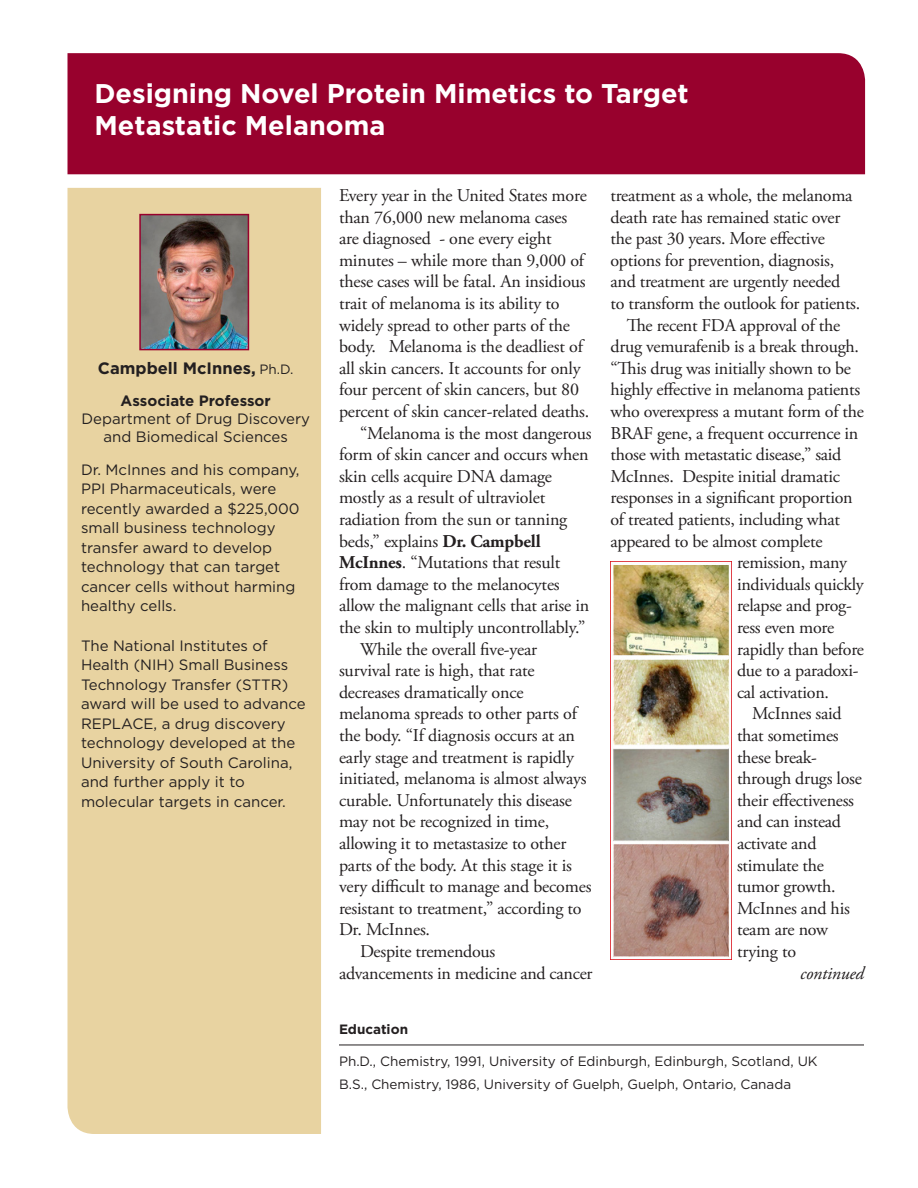
<style>
.page{position:relative;width:918px;height:1188px;background:#fff}
.page>*{position:absolute;margin:0;border:0;box-sizing:border-box;transform-origin:0 0}
.Heading_2{font:700 27px/32.4px "Gotham";color:#fff}
.Heading_1{font:18px/21.6px "Adobe Garamond Pro";letter-spacing:-.01em;color:#231f20}
.t1{font:italic 18px "Adobe Garamond Pro";letter-spacing:-.01em;color:#231f20}
.t2{font:700 16.5px "Gotham";color:#231f20}
.t3{font:15px/19.5px "Gotham";color:#231f20}
.t4{font:13.5px "Gotham";color:#231f20}
.t5{font:700 13.5px "Gotham";color:#231f20}
.s1{font-weight:400;font-size:13.5px}
.s2{font-weight:700}
</style>
<div class="page">
<div style="left:68px;top:188px;width:253px;height:946px;background:#e8d3a1"></div>
<div style="left:68px;top:53px;width:797px;height:121px;background:#98012d"></div>
<hr style="left:339px;top:1045px;width:525px;height:1px;background:#231f20">
<img style="left:142px;top:217px;width:104px;height:130px">
<div style="left:139px;top:214px;width:110px;height:136px;border:2px solid #98012d"></div>
<img style="left:610px;top:562px;width:119px;height:397px">
<p class="Heading_2" style="left:94px;top:77px;width:596px">Designing Novel Protein Mimetics to Target<br>Metastatic Melanoma</p>
<p class="t2" style="left:98px;top:358px;width:197px">Campbell McInnes, <span class="s1">Ph.D.</span></p>
<p class="t3" style="left:82px;top:391px;width:230px;line-height:18px;text-align:center"><span class="s2">Associate Professor<br></span>Department of Drug Discovery and Biomedical Sciences</p>
<p class="t3" style="left:81px;top:459px;width:220px">Dr. McInnes and his company,<br>PPI Pharmaceuticals, were recently awarded a $225,000 small business technology transfer award to develop technology that can target cancer cells without harming healthy cells.</p>
<p class="t3" style="left:81px;top:635px;width:226px">The National Institutes of<br>Health (NIH) Small Business<br>Technology Transfer (STTR) award will be used to advance<br>REPLACE, a drug discovery technology developed at the<br>University of South Carolina, and further apply it to molecular targets in cancer.</p>
<p class="Heading_1" style="left:339px;top:185px;width:252px">Every year in the United States more than 76,000 new melanoma cases are diagnosed - one every eight minutes – while more than 9,000 of these cases will be fatal. An insidious trait of melanoma is its ability to widely spread to other parts of the body. Melanoma is the deadliest of all skin cancers. It accounts for only four percent of skin cancers, but 80 percent of skin cancer-related deaths.</p>
<p class="Heading_1" style="left:339px;top:423px;width:254px;text-indent:21px">“Melanoma is the most dangerous form of skin cancer and occurs when skin cells acquire DNA damage mostly as a result of ultraviolet radiation from the sun or tanning beds,” explains <span class="s2">Dr. Campbell McInnes</span>. “Mutations that result from damage to the melanocytes allow the malignant cells that arise in the skin to multiply uncontrollably.”</p>
<p class="Heading_1" style="left:339px;top:639px;width:254px;text-indent:21px">While the overall five-year survival rate is high, that rate decreases dramatically once melanoma spreads to other parts of the body. “If diagnosis occurs at an early stage and treatment is rapidly initiated, melanoma is almost always curable. Unfortunately this disease may not be recognized in time, allowing it to metastasize to other parts of the body. At this stage it is very difficult to manage and becomes resistant to treatment,” according to<br>Dr. McInnes.</p>
<p class="Heading_1" style="left:339px;top:941px;width:255px;text-indent:21px">Despite tremendous advancements in medicine and cancer</p>
<p class="Heading_1" style="left:610px;top:185px;width:251px">treatment as a whole, the melanoma death rate has remained static over the past 30 years. More effective options for prevention, diagnosis, and treatment are urgently needed<br>to transform the outlook for patients.</p>
<p class="Heading_1" style="left:627px;top:315px;width:215px">The recent FDA approval of the</p>
<p class="Heading_1" style="left:610px;top:336px;width:250px">drug vemurafenib is a break through.</p>
<p class="Heading_1" style="left:610px;top:358px;width:242px">“This drug was initially shown to be</p>
<p class="Heading_1" style="left:610px;top:379px;width:251px">highly effective in melanoma patients</p>
<p class="Heading_1" style="left:610px;top:401px;width:255px">who overexpress a mutant form of the</p>
<p class="Heading_1" style="left:610px;top:423px;width:249px">BRAF gene, a frequent occurrence in</p>
<p class="Heading_1" style="left:610px;top:444px;width:232px">those with metastatic disease,” said</p>
<p class="Heading_1" style="left:610px;top:466px;width:231px">McInnes. Despite initial dramatic</p>
<p class="Heading_1" style="left:610px;top:487px;width:244px">responses in a significant proportion</p>
<p class="Heading_1" style="left:610px;top:509px;width:231px">of treated patients, including what</p>
<p class="Heading_1" style="left:610px;top:531px;width:214px">appeared to be almost complete</p>
<p class="Heading_1" style="left:737px;top:552px;width:112px">remission, many</p>
<p class="Heading_1" style="left:737px;top:574px;width:128px">individuals quickly</p>
<p class="Heading_1" style="left:737px;top:595px;width:116px">relapse and prog-</p>
<p class="Heading_1" style="left:737px;top:617px;width:99px">ress even more</p>
<p class="Heading_1" style="left:737px;top:639px;width:128px">rapidly than before</p>
<p class="Heading_1" style="left:737px;top:660px;width:123px">due to a paradoxi-</p>
<p class="Heading_1" style="left:737px;top:682px;width:94px">cal activation.</p>
<p class="Heading_1" style="left:737px;top:703px;width:126px;text-indent:15px">McInnes said that sometimes these break&shy;through drugs lose their effectiveness and can instead activate and stimulate the tumor growth.<br>McInnes and his team are now trying to</p>
<p class="t1" style="left:800px;top:962px;width:65px">continued</p>
<p class="t5" style="left:339px;top:1021px;width:71px">Education</p>
<p class="t4" style="left:339px;top:1053px;width:480px">Ph.D., Chemistry, 1991, University of Edinburgh, Edinburgh, Scotland, UK</p>
<p class="t4" style="left:339px;top:1076px;width:454px">B.S., Chemistry, 1986, University of Guelph, Guelph, Ontario, Canada</p>
</div>
